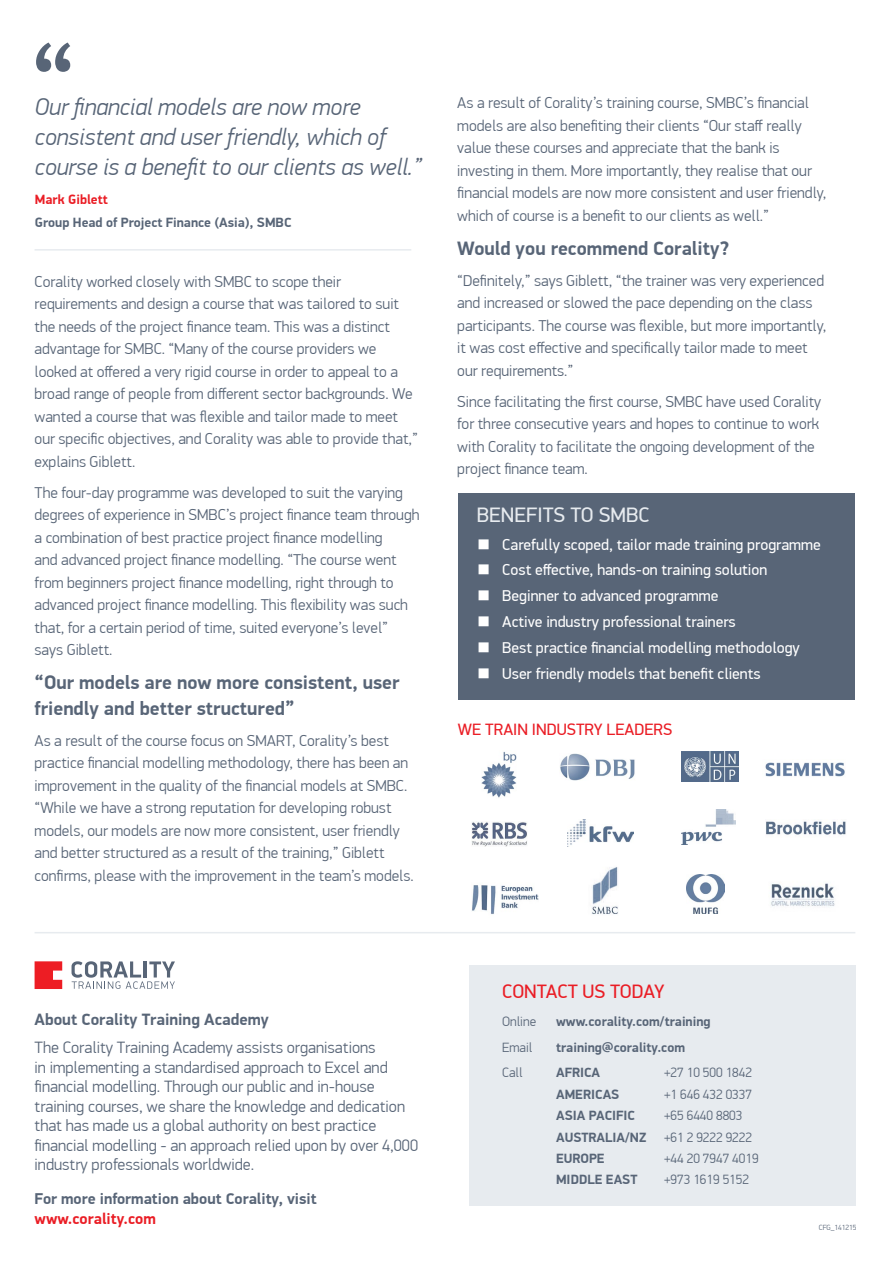
<style>
.page{position:relative;width:893px;height:1263px;background:#fff}
.page>*{position:absolute;margin:0;border:0;box-sizing:border-box;transform-origin:0 0}
.t1{font:italic 300 24px/30px "PF Din Display Pro";color:#586577}
.t2{font:21px "PF Din Display Pro";color:#e7ebef}
.t3{font:700 19.5px/25.5px "PF Din Display Pro";color:#586577}
.t4{font:19.5px "PF Din Display Pro";color:#ea1d25}
.t5{font:300 16.5px/19.5px "PF Din Display Pro";color:#586577}
.t6{font:700 16.5px "PF Din Display Pro";color:#586577}
.t7{font:16.5px "PF Din Display Pro";color:#ea1d25}
.t8{font:300 15.75px/22.5px "PF Din Display Pro";color:#586577}
.t9{font:15.75px "PF Din Display Pro";color:#fff}
.t10{font:700 15.75px "PF Din Display Pro";color:#586577}
.t11{font:700 15.75px "PF Din Display Pro";color:#ea1d25}
.t12{font:700 13.5px "PF Din Display Pro";color:#586577}
.t13{font:300 13.5px "PF Din Display Pro";color:#586577}
.t14{font:700 13.5px "PF Din Display Pro";color:#ea1d25}
.t15{font:300 7.5px "PF Din Display Pro";color:#586577}
.s1{font-weight:300}
</style>
<div class="page">
<div style="left:469px;top:965px;width:386px;height:241px;background:#e7ebef"></div>
<svg style="left:36px;top:43px;width:34px;height:29px"></svg>
<hr style="left:35px;top:932px;width:820px;height:1px;background:#e7ebef">
<svg style="left:35px;top:961px;width:27px;height:28px"></svg>
<svg style="left:72px;top:961px;width:103px;height:28px"></svg>
<img style="left:482px;top:751px;width:34px;height:47px">
<img style="left:766px;top:821px;width:80px;height:14px">
<img style="left:592px;top:867px;width:26px;height:48px">
<img style="left:771px;top:883px;width:64px;height:23px">
<img style="left:472px;top:885px;width:67px;height:30px">
<img style="left:471px;top:821px;width:56px;height:26px">
<img style="left:682px;top:809px;width:53px;height:36px">
<img style="left:567px;top:820px;width:67px;height:26px">
<img style="left:686px;top:874px;width:38px;height:39px">
<img style="left:682px;top:751px;width:56px;height:30px">
<img style="left:560px;top:754px;width:75px;height:26px">
<img style="left:765px;top:762px;width:80px;height:15px">
<div style="left:458px;top:493px;width:397px;height:207px;background:#586577"></div>
<hr style="left:35px;top:249px;width:376px;height:2px;background:#e7ebef">
<h1 class="t1" style="left:35px;top:92px;width:388px">Our financial models are now more consistent and user friendly, which of course is a benefit to our clients as well.”</h1>
<p class="t14" style="left:35px;top:191px;width:75px">Mark Giblett</p>
<p class="t12" style="left:35px;top:214px;width:258px">Group Head of Project Finance (Asia), SMBC</p>
<p class="t8" style="left:35px;top:270px;width:385px">Corality worked closely with SMBC to scope their requirements and design a course that was tailored to suit the needs of the project finance team. This was a distinct advantage for SMBC. “Many of the course providers we looked at offered a very rigid course in order to appeal to a broad range of people from different sector backgrounds. We wanted a course that was flexible and tailor made to meet our specific objectives, and Corality was able to provide that,” explains Giblett.</p>
<p class="t8" style="left:35px;top:481px;width:386px">The four-day programme was developed to suit the varying degrees of experience in SMBC’s project finance team through a combination of best practice project finance modelling<br>and advanced project finance modelling. “The course went from beginners project finance modelling, right through to advanced project finance modelling. This flexibility was such that, for a certain period of time, suited everyone’s level” says Giblett.</p>
<p class="t3" style="left:35px;top:670px;width:366px">“Our models are now more consistent, user friendly and better structured”</p>
<p class="t8" style="left:35px;top:729px;width:381px">As a result of the course focus on SMART, Corality’s best practice financial modelling methodology, there has been an improvement in the quality of the financial models at SMBC. “While we have a strong reputation for developing robust models, our models are now more consistent, user friendly and better structured as a result of the training,” Giblett confirms, please with the improvement in the team’s models.</p>
<p class="t8" style="left:457px;top:92px;width:371px">As a result of Corality’s training course, SMBC’s financial models are also benefiting their clients “Our staff really value these courses and appreciate that the bank is investing in them. More importantly, they realise that our financial models are now more consistent and user friendly, which of course is a benefit to our clients as well.”</p>
<p class="t3" style="left:457px;top:236px;width:273px">Would you recommend Corality?</p>
<p class="t8" style="left:457px;top:269px;width:371px">“Definitely,” says Giblett, “the trainer was very experienced and increased or slowed the pace depending on the class participants. The course was flexible, but more importantly, it was cost effective and specifically tailor made to meet our requirements.”</p>
<p class="t8" style="left:457px;top:390px;width:366px">Since facilitating the first course, SMBC have used Corality for three consecutive years and hopes to continue to work with Corality to facilitate the ongoing development of the project finance team.</p>
<h2 class="t2" style="left:477px;top:502px;width:174px">BENEFITS TO SMBC</h2>
<p class="t9" style="left:477px;top:535px;width:345px"><span class="s1">■</span> Carefully scoped, tailor made training programme</p>
<p class="t9" style="left:477px;top:561px;width:292px"><span class="s1">■</span> Cost effective, hands-on training solution</p>
<p class="t9" style="left:477px;top:587px;width:243px"><span class="s1">■</span> Beginner to advanced programme</p>
<p class="t9" style="left:477px;top:612px;width:260px"><span class="s1">■</span> Active industry professional trainers</p>
<p class="t9" style="left:477px;top:638px;width:325px"><span class="s1">■</span> Best practice financial modelling methodology</p>
<p class="t9" style="left:477px;top:664px;width:285px"><span class="s1">■</span> User friendly models that benefit clients</p>
<p class="t7" style="left:458px;top:720px;width:216px">WE TRAIN INDUSTRY LEADERS</p>
<p class="t6" style="left:35px;top:1009px;width:236px">About Corality Training Academy</p>
<p class="t5" style="left:35px;top:1038px;width:385px">The Corality Training Academy assists organisations<br>in implementing a standardised approach to Excel and financial modelling. Through our public and in-house training courses, we share the knowledge and dedication that has made us a global authority on best practice financial modelling - an approach relied upon by over 4,000 industry professionals worldwide.</p>
<p class="t10" style="left:35px;top:1189px;width:284px">For more information about Corality, visit</p>
<p class="t11" style="left:35px;top:1209px;width:123px">www.corality.com</p>
<p class="t4" style="left:502px;top:979px;width:164px">CONTACT US TODAY</p>
<p class="t13" style="left:502px;top:1013px;width:36px">Online</p>
<p class="t12" style="left:556px;top:1013px;width:156px">www.corality.com/training</p>
<p class="t13" style="left:502px;top:1039px;width:32px">Email</p>
<p class="t12" style="left:556px;top:1039px;width:131px">training@corality.com</p>
<p class="t13" style="left:502px;top:1065px;width:22px">Call</p>
<p class="t12" style="left:556px;top:1064px;width:46px">AFRICA</p>
<p class="t13" style="left:664px;top:1065px;width:89px">+27 10 500 1842</p>
<p class="t12" style="left:556px;top:1086px;width:65px">AMERICAS</p>
<p class="t13" style="left:664px;top:1086px;width:89px">+1 646 432 0337</p>
<p class="t12" style="left:556px;top:1107px;width:81px">ASIA PACIFIC</p>
<p class="t13" style="left:664px;top:1108px;width:80px">+65 6440 8803</p>
<p class="t12" style="left:556px;top:1129px;width:92px">AUSTRALIA/NZ</p>
<p class="t13" style="left:664px;top:1129px;width:89px">+61 2 9222 9222</p>
<p class="t12" style="left:556px;top:1150px;width:50px">EUROPE</p>
<p class="t13" style="left:664px;top:1150px;width:96px">+44 20 7947 4019</p>
<p class="t12" style="left:556px;top:1171px;width:83px">MIDDLE EAST</p>
<p class="t13" style="left:664px;top:1172px;width:86px">+973 1619 5152</p>
<p class="t15" style="left:819px;top:1223px;width:39px">CFG_141215</p>
</div>
